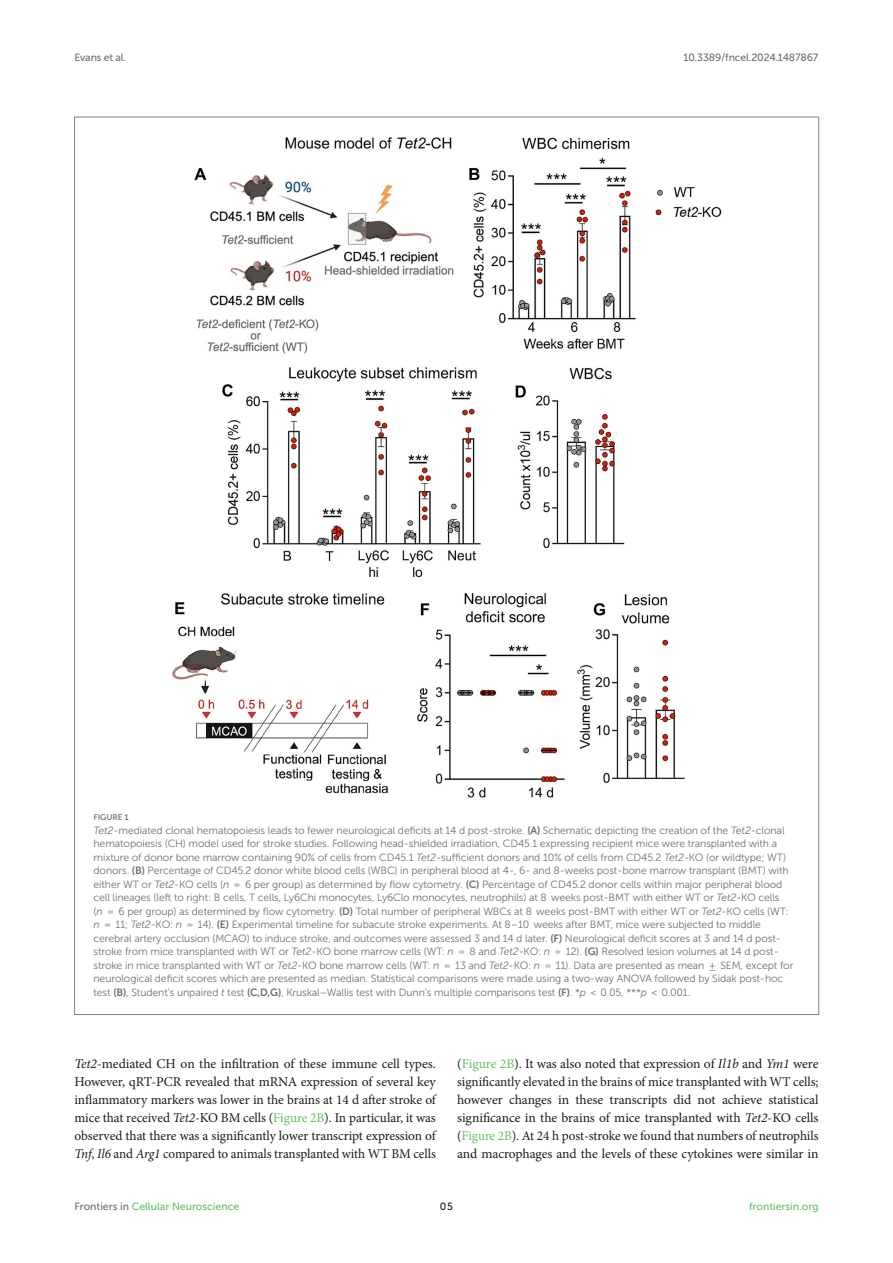
<style>
.page{position:relative;width:893px;height:1263px;background:#fff}
.page>*{position:absolute;margin:0;border:0;box-sizing:border-box;transform-origin:0 0}
.TEXT{font:13.5px/18px "Minion Pro";letter-spacing:-.01em;color:#1b1c1b;text-align:justify}
.FIG_LEG{font:10.5px/13.5px "Museo Sans 300";letter-spacing:-.01em;color:#706f70}
.t1{font:10.5px "Museo Sans 500";color:#65c161}
.t2{font:10.5px "Museo Sans 500";letter-spacing:-.015em;color:#706f70}
.t3{font:10.5px "Museo Sans 500";color:#1b1c1b}
.FIG_HD{font:8.25px "Museo Sans 700";letter-spacing:-.01em;color:#7e7f7f}
.s1{font-style:italic}
.s2{font-family:"Museo Sans 700"}
.s3{color:#65c161}
.s4{color:#706f70}
</style>
<div class="page">
<img style="left:172px;top:137px;width:550px;height:661px">
<p class="t2" style="left:74px;top:51px;width:53px">Evans et al.</p>
<p class="t2" style="left:683px;top:51px;width:137px">10.3389/fncel.2024.1487867</p>
<p class="FIG_HD" style="left:94px;top:813px;width:37px">FIGURE 1</p>
<p class="FIG_LEG" style="left:94px;top:823px;width:701px"><span class="s1">Tet2</span>-mediated clonal hematopoiesis leads to fewer neurological deficits at 14 d post-stroke. <span class="s2">(A)</span> Schematic depicting the creation of the <span class="s1">Tet2</span>-clonal hematopoiesis (CH) model used for stroke studies. Following head-shielded irradiation, CD45.1 expressing recipient mice were transplanted with a mixture of donor bone marrow containing 90% of cells from CD45.1 <span class="s1">Tet2</span>-sufficient donors and 10% of cells from CD45.2 <span class="s1">Tet2</span>-KO (or wildtype; WT) donors. <span class="s2">(B)</span> Percentage of CD45.2 donor white blood cells (WBC) in peripheral blood at 4-, 6- and 8-weeks post-bone marrow transplant (BMT) with either WT or <span class="s1">Tet2</span>-KO cells (<span class="s1">n</span> = 6 per group) as determined by flow cytometry. <span class="s2">(C)</span> Percentage of CD45.2 donor cells within major peripheral blood cell lineages (left to right: B cells, T cells, Ly6Chi monocytes, Ly6Clo monocytes, neutrophils) at 8 weeks post-BMT with either WT or <span class="s1">Tet2</span>-KO cells<br>(<span class="s1">n</span> = 6 per group) as determined by flow cytometry. <span class="s2">(D)</span> Total number of peripheral WBCs at 8 weeks post-BMT with either WT or <span class="s1">Tet2</span>-KO cells (WT: <span class="s1">n</span> = 11; <span class="s1">Tet2</span>-KO: <span class="s1">n</span> = 14). <span class="s2">(E)</span> Experimental timeline for subacute stroke experiments. At 8–10 weeks after BMT, mice were subjected to middle cerebral artery occlusion (MCAO) to induce stroke, and outcomes were assessed 3 and 14 d later. <span class="s2">(F)</span> Neurological deficit scores at 3 and 14 d post&shy;stroke from mice transplanted with WT or <span class="s1">Tet2</span>-KO bone marrow cells (WT: <span class="s1">n</span> = 8 and <span class="s1">Tet2</span>-KO: <span class="s1">n</span> = 12). <span class="s2">(G)</span> Resolved lesion volumes at 14 d post&shy;stroke in mice transplanted with WT or <span class="s1">Tet2</span>-KO bone marrow cells (WT: <span class="s1">n</span> = 13 and <span class="s1">Tet2</span>-KO: <span class="s1">n</span> = 11). Data are presented as mean ± SEM, except for neurological deficit scores which are presented as median. Statistical comparisons were made using a two-way ANOVA followed by Sidak post-hoc test <span class="s2">(B)</span>, Student’s unpaired <span class="s1">t</span> test <span class="s2">(C,D,G)</span>, Kruskal–Wallis test with Dunn’s multiple comparisons test <span class="s2">(F)</span>. *<span class="s1">p</span> &lt; 0.05, ***<span class="s1">p</span> &lt; 0.001.</p>
<p class="TEXT" style="left:74px;top:1055px;width:363px"><span class="s1">Tet2</span>-mediated CH on the infiltration of these immune cell types.<br>However, qRT-PCR revealed that mRNA expression of several key inflammatory markers was lower in the brains at 14 d after stroke of mice that received <span class="s1">Tet2</span>-KO BM cells (<span class="s3">Figure 2B</span>). In particular, it was observed that there was a significantly lower transcript expression of <span class="s1">Tnf</span>, <span class="s1">Il6</span> and <span class="s1">Arg1</span> compared to animals transplanted with WT BM cells</p>
<p class="TEXT" style="left:457px;top:1055px;width:363px">(<span class="s3">Figure 2B</span>). It was also noted that expression of <span class="s1">Il1b</span> and <span class="s1">Ym1</span> were significantly elevated in the brains of mice transplanted with WT cells; however changes in these transcripts did not achieve statistical significance in the brains of mice transplanted with <span class="s1">Tet2</span>-KO cells (<span class="s3">Figure 2B</span>). At 24 h post-stroke we found that numbers of neutrophils and macrophages and the levels of these cytokines were similar in</p>
<p class="t1" style="left:74px;top:1200px;width:166px"><span class="s4">Frontiers in</span> Cellular Neuroscience</p>
<p class="t3" style="left:440px;top:1200px;width:14px">05</p>
<p class="t1" style="left:749px;top:1200px;width:71px">frontiersin.org</p>
</div>
